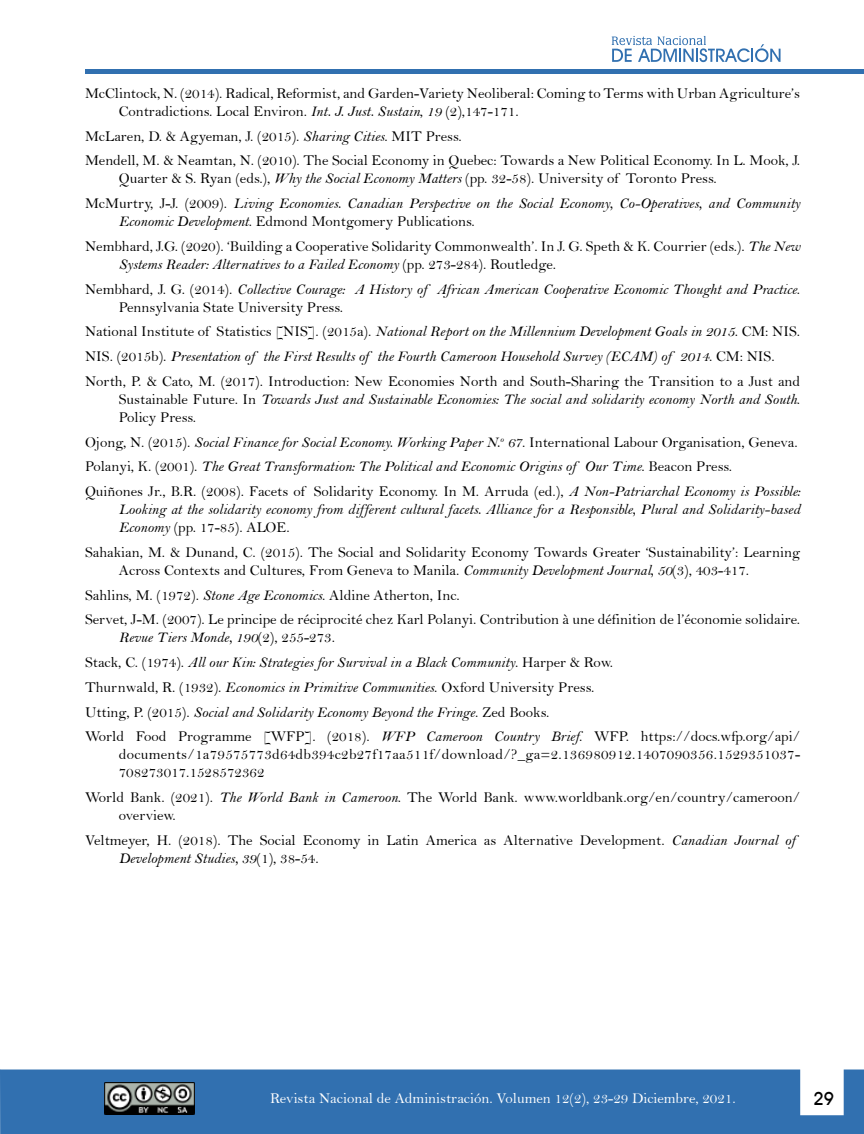
<style>
.page{position:relative;width:864px;height:1134px;background:#fff}
.page>*{position:absolute;margin:0;border:0;box-sizing:border-box;transform-origin:0 0}
.t1{font:700 18px "Decker";color:#000}
.t2{font:15px/24.8px "Bell";color:#000}
.t3{font:15px/24.8px "Bell MT Italic";color:#000}
.t4{font:15px "Bell";color:#fff}
.s1{font-family:"Bell MT Italic"}
.s2{font-family:"Bell"}
</style>
<div class="page">
<svg style="left:612px;top:36px;width:169px;height:26px"></svg>
<div style="left:85px;top:69px;width:779px;height:5px;background:#3170b0"></div>
<div style="left:0;top:1070px;width:864px;height:64px;background:#3170b0"></div>
<img style="left:104px;top:1083px;width:90px;height:31px">
<p class="t2" style="left:119px;top:84px;width:683px;line-height:18px;text-indent:-34px">McClintock, N. (2014). Radical, Reformist, and Garden-Variety Neoliberal: Coming to Terms with Urban Agriculture’s<br>Contradictions. Local Environ. <span class="s1">Int. J. Just. Sustain</span>, <span class="s1">19</span> (2),147-171.</p>
<p class="t2" style="left:85px;top:123px;width:717px">McLaren, D. &amp; Agyeman, J. (2015). <span class="s1">Sharing Cities</span>. MIT Press.<br>Mendell, M. &amp; Neamtan, N. (2010). The Social Economy in Quebec: Towards a New Political Economy. In L. Mook, J.</p>
<p class="t2" style="left:119px;top:166px;width:600px">Quarter &amp; S. Ryan (eds.), <span class="s1">Why the Social Economy Matters</span> (pp. 32-58). University of Toronto Press.</p>
<p class="t3" style="left:85px;top:191px;width:717px"><span class="s2">McMurtry, J-J. (2009).</span> Living Economies. Canadian Perspective on the Social Economy, Co-Operatives, and Community</p>
<p class="t2" style="left:85px;top:209px;width:717px;text-indent:34px"><span class="s1">Economic Development</span>. Edmond Montgomery Publications.<br>Nembhard, J.G. (2020). ‘Building a Cooperative Solidarity Commonwealth’. In J. G. Speth &amp; K. Courrier (eds.). <span class="s1">The New</span></p>
<p class="t3" style="left:85px;top:252px;width:717px;text-indent:34px">Systems Reader: Alternatives to a Failed Economy <span class="s2">(pp. 273-284). Routledge.<br>Nembhard, J. G. (2014).</span> Collective Courage: A History of African American Cooperative Economic Thought and Practice<span class="s2">.</span></p>
<p class="t2" style="left:85px;top:294px;width:717px;text-indent:34px">Pennsylvania State University Press.<br>National Institute of Statistics [NIS]. (2015a). <span class="s1">National Report on the Millennium Development Goals in 2015</span>. CM: NIS.</p>
<p class="t3" style="left:85px;top:344px;width:691px"><span class="s2">NIS. (2015b).</span> Presentation of the First Results of the Fourth Cameroon Household Survey (ECAM) of 2014<span class="s2">. CM: NIS.</span></p>
<p class="t2" style="left:85px;top:369px;width:717px">North, P. &amp; Cato, M. (2017). Introduction: New Economies North and South-Sharing the Transition to a Just and</p>
<p class="t3" style="left:119px;top:387px;width:683px"><span class="s2">Sustainable Future. In</span> Towards Just and Sustainable Economies: The social and solidarity economy North and South<span class="s2">.</span></p>
<p class="t2" style="left:85px;top:405px;width:714px;text-indent:34px">Policy Press.<br>Ojong, N. (2015). <span class="s1">Social Finance for Social Economy. Working Paper N.</span><sup>o</sup> <span class="s1">67</span>. International Labour Organisation, Geneva.</p>
<p class="t3" style="left:85px;top:454px;width:649px"><span class="s2">Polanyi, K. (2001).</span> The Great Transformation: The Political and Economic Origins of Our Time<span class="s2">. Beacon Press.</span></p>
<p class="t2" style="left:85px;top:479px;width:717px">Quiñones Jr., B.R. (2008). Facets of Solidarity Economy. In M. Arruda (ed.), <span class="s1">A Non-Patriarchal Economy is Possible:</span></p>
<p class="t3" style="left:119px;top:497px;width:683px">Looking at the solidarity economy from different cultural facets. Alliance for a Responsible, Plural and Solidarity-based</p>
<p class="t2" style="left:85px;top:515px;width:717px;text-indent:34px"><span class="s1">Economy</span> (pp. 17-85). ALOE.<br>Sahakian, M. &amp; Dunand, C. (2015). The Social and Solidarity Economy Towards Greater ‘Sustainability’: Learning</p>
<p class="t2" style="left:85px;top:558px;width:717px;text-indent:34px">Across Contexts and Cultures, From Geneva to Manila. <span class="s1">Community Development Journal, 50</span>(3), 403-417.<br>Sahlins, M. (1972). <span class="s1">Stone Age Economics</span>. Aldine Atherton, Inc.<br>Servet, J-M. (2007). Le principe de réciprocité chez Karl Polanyi. Contribution à une définition de l’économie solidaire.</p>
<p class="t3" style="left:85px;top:625px;width:530px;text-indent:34px">Revue Tiers Monde, 190<span class="s2">(2), 255-273.<br>Stack, C. (1974).</span> All our Kin: Strategies for Survival in a Black Community<span class="s2">. Harper &amp; Row.</span></p>
<p class="t2" style="left:85px;top:675px;width:511px">Thurnwald, R. (1932). <span class="s1">Economics in Primitive Communities</span>. Oxford University Press.</p>
<p class="t3" style="left:85px;top:699px;width:466px"><span class="s2">Utting, P. (2015).</span> Social and Solidarity Economy Beyond the Fringe<span class="s2">. Zed Books.</span></p>
<p class="t2" style="left:119px;top:727px;width:683px;line-height:18px;text-align:justify;text-indent:-34px">World Food Programme [WFP]. (2018). <span class="s1">WFP Cameroon Country Brief</span>. WFP. https://docs.wfp.org/api/ documents/1a79575773d64db394c2b27f17aa511f/download/?_ga=2.136980912.1407090356.1529351037- 708273017.1528572362</p>
<p class="t2" style="left:119px;top:788px;width:683px;line-height:18px;text-indent:-34px">World Bank. (2021). <span class="s1">The World Bank in Cameroon</span>. The World Bank. www.worldbank.org/en/country/cameroon/ overview.</p>
<p class="t2" style="left:85px;top:828px;width:712px">Veltmeyer, H. (2018). The Social Economy in Latin America as Alternative Development. <span class="s1">Canadian Journal of</span></p>
<p class="t3" style="left:119px;top:846px;width:201px">Development Studies, 39<span class="s2">(1), 38-54.</span></p>
<p class="t4" style="left:270px;top:1089px;width:467px">Revista Nacional de Administración. Volumen 12(2), 23-29 Diciembre, 2021.</p>
<p class="t1" style="left:813px;top:1088px;width:22px">29</p>
</div>
